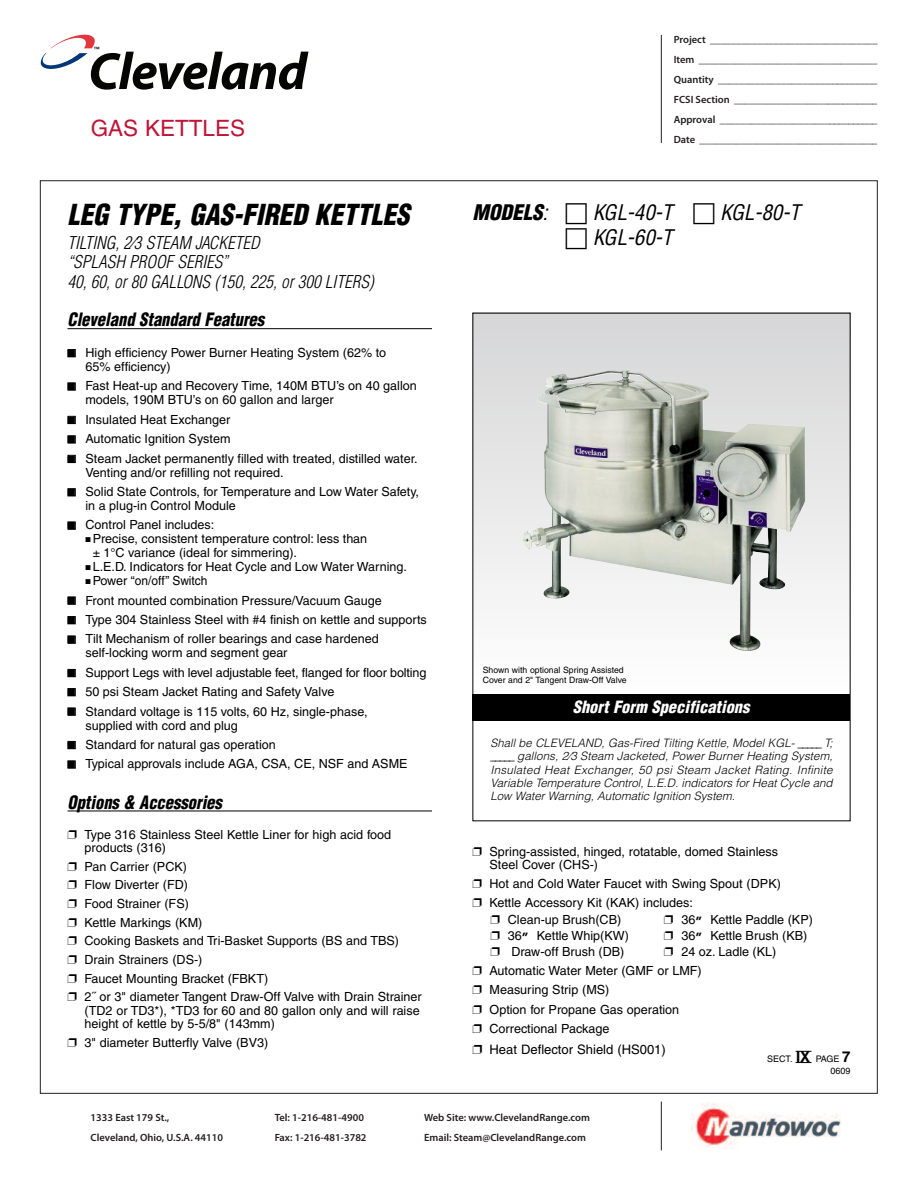
<style>
.page{position:relative;width:918px;height:1188px;background:#fff}
.page>*{position:absolute;margin:0;border:0;box-sizing:border-box;transform-origin:0 0}
.t1{font:italic 700 52.65px "Myriad Pro";letter-spacing:-.02em;color:#050504}
.t2{font:italic 900 condensed 28.2px "Helvetica";color:#000;scale:.96 1}
.t3{font:22.5px "Helvetica";color:#c01437}
.t4{font:italic condensed 21px "Helvetica";color:#000}
.t5{font:italic 900 condensed 21px "Helvetica";color:#000}
.t6{font:italic 900 condensed 18px "Helvetica";color:#000;scale:.92 1}
.t7{font:italic 300 condensed 17.25px/19.5px "Helvetica";color:#000}
.t8{font:italic 900 condensed 16.5px "Helvetica";color:#fff}
.t9{font:13.05px "Helvetica";color:#000}
.t10{font:12.6px/18.8px "Helvetica";color:#000}
.t11{font:italic 300 11.55px/13px "Helvetica";color:#000;text-align:justify}
.t12{font:600 10.5px/20px "Myriad Pro";color:#231f20}
.t13{font:9px/12px "Helvetica";color:#000;text-align:right}
.t14{font:8.7px/10.5px "Helvetica";color:#000}
.t15{font:700 5.85px "Helvetica";color:#231f20}
.s1{color:#fff}
.s2{font-weight:400}
.s3{font-family:"Courier";font-weight:700}
.s4{font-weight:700;font-size:15px}
</style>
<div class="page">
<div style="left:472px;top:313px;width:378px;height:382px;background:linear-gradient(to bottom,#d6d6d7,#fefefe)"></div>
<svg style="left:40px;top:35px;width:55px;height:34px"></svg>
<hr style="left:661px;top:35px;width:1px;height:108px;background:#231f20">
<hr style="left:661px;top:1102px;width:1px;height:48px;background:#231f20">
<img style="left:691px;top:1103px;width:150px;height:46px">
<hr style="left:68px;top:328px;width:364px;height:1px;background:#000">
<hr style="left:68px;top:811px;width:364px;height:1px;background:#000">
<img style="left:523px;top:370px;width:282px;height:281px">
<div style="left:472px;top:694px;width:378px;height:27px;background:#000"></div>
<svg style="left:796px;top:1051px;width:16px;height:1px"></svg>
<svg style="left:796px;top:1062px;width:16px;height:1px"></svg>
<p class="t15" style="left:94px;top:46px;width:7px">™</p>
<p class="t12" style="left:674px;top:31px;width:205px;text-align:justify">Project ________________________________ Item __________________________________ Quantity _______________________________ FCSI Section ____________________________ Approval _______________________________ Date __________________________________</p>
<h1 class="t1" style="left:88px;top:52px;width:220px">Cleveland</h1>
<h3 class="t3" style="left:91px;top:120px;width:156px">GAS KETTLES</h3>
<h2 class="t2" style="left:68px;top:198px;width:358px">LEG TYPE, GAS-FIRED KETTLES</h2>
<h3 class="t7" style="left:68px;top:233px;width:308px">TILTING, 2⁄3 STEAM JACKETED<br>“SPLASH PROOF SERIES”<br>40, 60, or 80 GALLONS (150, 225, or 300 LITERS)</h3>
<h3 class="t6" style="left:68px;top:310px;width:215px">Cleveland Standard Features</h3>
<p class="t10" style="left:86px;top:347px;width:302px;line-height:14px;text-indent:-18px">■ High efficiency Power Burner Heating System (62% to<br>65% efficiency)</p>
<p class="t10" style="left:86px;top:380px;width:333px;line-height:14px;text-indent:-18px">■ Fast Heat-up and Recovery Time, 140M BTU’s on 40 gallon models, 190M BTU’s on 60 gallon and larger</p>
<p class="t10" style="left:68px;top:411px;width:164px">■ Insulated Heat Exchanger</p>
<p class="t10" style="left:68px;top:431px;width:164px">■ Automatic Ignition System</p>
<p class="t10" style="left:85px;top:452px;width:334px;line-height:14px;text-indent:-18px">■ Steam Jacket permanently filled with treated, distilled water.<br>Venting and/or refilling not required.</p>
<p class="t10" style="left:86px;top:486px;width:335px;line-height:14px;text-indent:-18px">■ Solid State Controls, for Temperature and Low Water Safety, in a plug-in Control Module</p>
<p class="t10" style="left:68px;top:517px;width:148px">■ Control Panel includes:</p>
<p class="t10" style="left:86px;top:531px;width:283px">■ Precise, consistent temperature control: less than</p>
<p class="t10" style="left:86px;top:545px;width:213px"><span class="s1">■</span> ± 1°C variance (ideal for simmering).</p>
<p class="t10" style="left:86px;top:559px;width:323px">■ L.E.D. Indicators for Heat Cycle and Low Water Warning.</p>
<p class="t10" style="left:86px;top:573px;width:124px">■ Power “on/off” Switch</p>
<p class="t10" style="left:68px;top:592px;width:316px">■ Front mounted combination Pressure/Vacuum Gauge</p>
<p class="t10" style="left:68px;top:611px;width:361px">■ Type 304 Stainless Steel with #4 finish on kettle and supports</p>
<p class="t10" style="left:85px;top:633px;width:295px;line-height:14px;text-indent:-18px">■ Tilt Mechanism of roller bearings and case hardened self-locking worm and segment gear</p>
<p class="t10" style="left:68px;top:664px;width:360px">■ Support Legs with level adjustable feet, flanged for floor bolting</p>
<p class="t10" style="left:68px;top:684px;width:268px">■ 50 psi Steam Jacket Rating and Safety Valve</p>
<p class="t10" style="left:86px;top:705px;width:284px;line-height:14px;text-indent:-18px">■ Standard voltage is 115 volts, 60 Hz, single-phase, supplied with cord and plug</p>
<p class="t10" style="left:68px;top:736px;width:210px">■ Standard for natural gas operation</p>
<p class="t10" style="left:68px;top:756px;width:341px">■ Typical approvals include AGA, CSA, CE, NSF and ASME</p>
<h3 class="t6" style="left:68px;top:792px;width:169px">Options &amp; Accessories</h3>
<p class="t10" style="left:85px;top:829px;width:308px;line-height:13.4px;text-indent:-17px">❐ Type 316 Stainless Steel Kettle Liner for high acid food products (316)</p>
<p class="t10" style="left:67px;top:858px;width:356px">❐ Pan Carrier (PCK)<br>❐ Flow Diverter (FD)<br>❐ Food Strainer (FS)<br>❐ Kettle Markings (KM)<br>❐ Cooking Baskets and Tri-Basket Supports (BS and TBS)<br>❐ Drain Strainers (DS-)<br>❐ Faucet Mounting Bracket (FBKT)<br>❐ 2˝ or 3" diameter Tangent Draw-Off Valve with Drain Strainer</p>
<p class="t10" style="left:85px;top:1005px;width:337px;line-height:13.4px">(TD2 or TD3*), *TD3 for 60 and 80 gallon only and will raise height of kettle by 5-5/8" (143mm)</p>
<p class="t10" style="left:67px;top:1034px;width:202px">❐ 3" diameter Butterfly Valve (BV3)</p>
<h3 class="t5" style="left:472px;top:201px;width:77px">MODELS<span class="s2">:</span></h3>
<h3 class="t4" style="left:593px;top:201px;width:81px">KGL-40-T</h3>
<h3 class="t4" style="left:720px;top:201px;width:81px">KGL-80-T</h3>
<h3 class="t4" style="left:593px;top:226px;width:81px">KGL-60-T</h3>
<p class="t14" style="left:483px;top:665px;width:145px">Shown with optional Spring Assisted<br>Cover and 2" Tangent Draw-Off Valve</p>
<h3 class="t8" style="left:573px;top:698px;width:178px">Short Form Specifications</h3>
<p class="t11" style="left:490px;top:737px;width:344px">Shall be CLEVELAND, Gas-Fired Tilting Kettle, Model KGL- _____ T; _____ gallons, 2⁄3 Steam Jacketed, Power Burner Heating System, Insulated Heat Exchanger, 50 psi Steam Jacket Rating. Infinite Variable Temperature Control, L.E.D. indicators for Heat Cycle and Low Water Warning, Automatic Ignition System.</p>
<p class="t10" style="left:490px;top:846px;width:290px;line-height:13.4px;text-indent:-17px">❐ Spring-assisted, hinged, rotatable, domed Stainless<br>Steel Cover (CHS-)</p>
<p class="t10" style="left:472px;top:875px;width:310px">❐ Hot and Cold Water Faucet with Swing Spout (DPK) ❐ Kettle Accessory Kit (KAK) includes:</p>
<p class="t10" style="left:490px;top:911px;width:132px">❐ Clean-up Brush(CB)</p>
<p class="t10" style="left:664px;top:911px;width:150px">❐ 36<span class="s3">”</span> Kettle Paddle (KP)</p>
<p class="t10" style="left:490px;top:927px;width:140px">❐ 36<span class="s3">”</span> Kettle Whip(KW)</p>
<p class="t10" style="left:664px;top:927px;width:145px">❐ 36<span class="s3">”</span> Kettle Brush (KB)</p>
<p class="t10" style="left:490px;top:943px;width:135px">❐ Draw-off Brush (DB)</p>
<p class="t10" style="left:472px;top:943px;width:305px;line-height:19.4px;text-indent:192px">❐ 24 oz. Ladle (KL) ❐ Automatic Water Meter (GMF or LMF)<br>❐ Measuring Strip (MS)<br>❐ Option for Propane Gas operation<br>❐ Correctional Package</p>
<p class="t9" style="left:472px;top:1044px;width:195px">❐ Heat Deflector Shield (HS001)</p>
<p class="t13" style="left:767px;top:1054px;width:85px">SECT. <span class="s4">IX</span> PAGE <span class="s4">7<br></span>0609</p>
<p class="t12" style="left:91px;top:1108px;width:134px">1333 East 179 St.,<br>Cleveland, Ohio, U.S.A. 44110</p>
<p class="t12" style="left:275px;top:1108px;width:93px">Tel: 1-216-481-4900<br>Fax: 1-216-481-3782</p>
<p class="t12" style="left:424px;top:1108px;width:167px">Web Site: www.ClevelandRange.com<br>Email: Steam@ClevelandRange.com</p>
</div>
